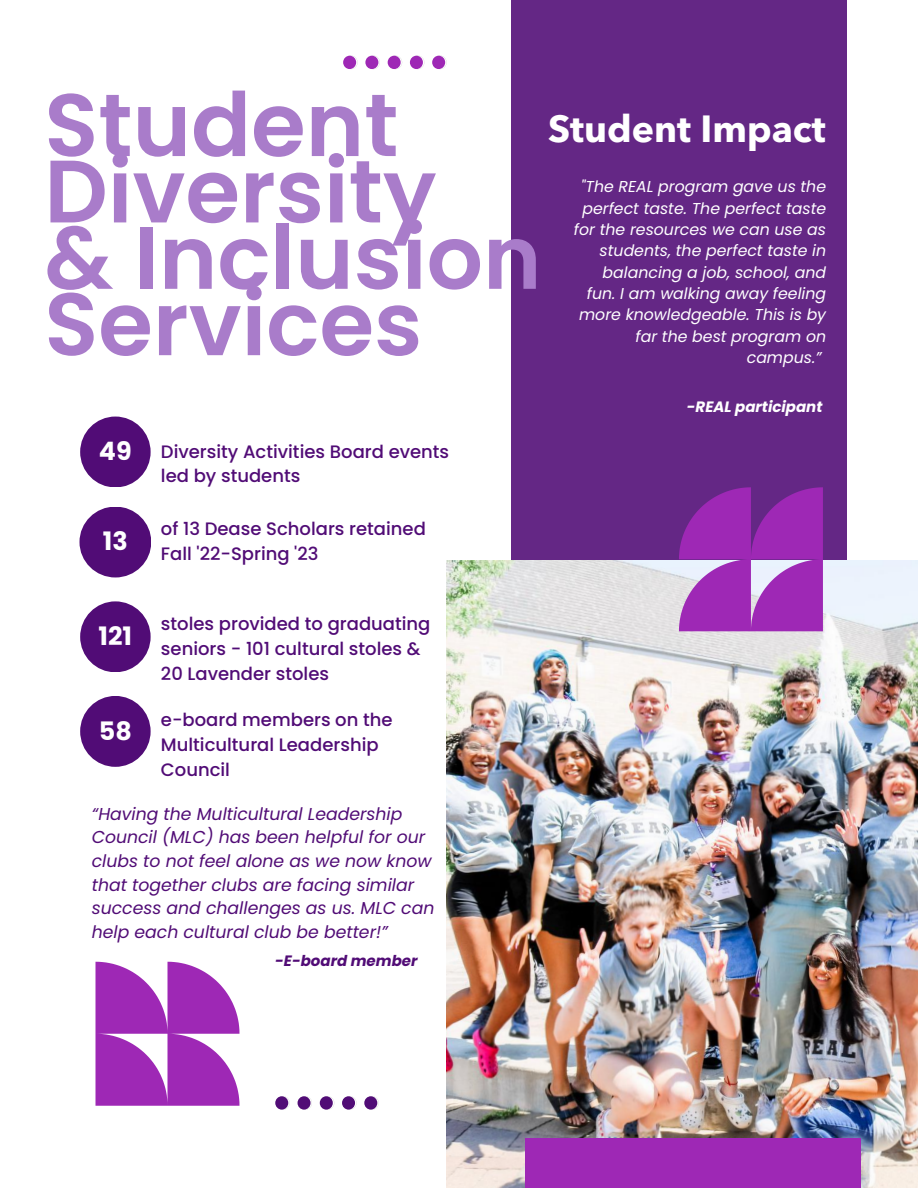
<style>
.page{position:relative;width:918px;height:1188px;background:#fff}
.page>*{position:absolute;margin:0;border:0;box-sizing:border-box;transform-origin:0 0}
.t1{font:600 88.5px/66.3px "Poppins";color:#a97cca}
.t2{font:700 37.5px "Avenir Next LT Pro";color:#fff}
.t3{font:700 25.35px "Poppins";color:#fff}
.t4{font:500 18px/24.8px "Poppins";color:#510c76}
.t5{font:italic 17.25px/23.7px "Poppins";color:#510c76}
.t6{font:italic 15.75px/21.3px "Poppins";color:#fff;text-align:right}
.t7{font:italic 700 15px "Poppins";color:#fff}
.t8{font:italic 700 15px "Poppins";color:#510c76}
</style>
<div class="page">
<div style="left:80px;top:417px;width:71px;height:70px;background:#510c76;border-radius:50%"></div>
<div style="left:80px;top:601px;width:71px;height:71px;background:#510c76;border-radius:50%"></div>
<div style="left:79px;top:507px;width:72px;height:70px;background:#510c76;border-radius:50%"></div>
<div style="left:511px;top:0;width:336px;height:622px;background:#642785"></div>
<img style="left:446px;top:561px;width:472px;height:627px">
<svg style="left:96px;top:962px;width:144px;height:144px"></svg>
<svg style="left:679px;top:487px;width:144px;height:144px;background:#9e3cb6"></svg>
<div style="left:525px;top:1139px;width:336px;height:49px;background:#9e28b5"></div>
<svg style="left:275px;top:1096px;width:104px;height:14px"></svg>
<svg style="left:343px;top:56px;width:104px;height:13px"></svg>
<div style="left:80px;top:696px;width:71px;height:71px;background:#510c76;border-radius:50%"></div>
<h1 class="t1" style="left:44px;top:92px;width:499px">Student<br>Diversity<br>&amp; Inclusion<br>Services</h1>
<h2 class="t2" style="left:548px;top:114px;width:279px">Student Impact</h2>
<p class="t6" style="left:574px;top:176px;width:254px">"The REAL program gave us the perfect taste. The perfect taste for the resources we can use as students, the perfect taste in balancing a job, school, and fun. I am walking away feeling more knowledgeable. This is by far the best program on campus.”</p>
<h3 class="t3" style="left:99px;top:434px;width:34px">49</h3>
<p class="t4" style="left:161px;top:439px;width:290px">Diversity Activities Board events led by students</p>
<p class="t7" style="left:687px;top:397px;width:137px">-REAL participant</p>
<h3 class="t3" style="left:103px;top:524px;width:26px">13</h3>
<p class="t4" style="left:161px;top:517px;width:266px">of 13 Dease Scholars retained<br>Fall '22-Spring '23</p>
<h3 class="t3" style="left:99px;top:619px;width:35px">121</h3>
<h3 class="t3" style="left:99px;top:713px;width:34px">58</h3>
<p class="t4" style="left:161px;top:611px;width:271px">stoles provided to graduating seniors - 101 cultural stoles &amp;<br>20 Lavender stoles</p>
<p class="t4" style="left:161px;top:708px;width:233px">e-board members on the<br>Multicultural Leadership<br>Council</p>
<p class="t5" style="left:92px;top:802px;width:344px">“Having the Multicultural Leadership Council (MLC) has been helpful for our clubs to not feel alone as we now know that together clubs are facing similar success and challenges as us. MLC can help each cultural club be better!”</p>
<p class="t8" style="left:275px;top:950px;width:144px">-E-board member</p>
</div>
